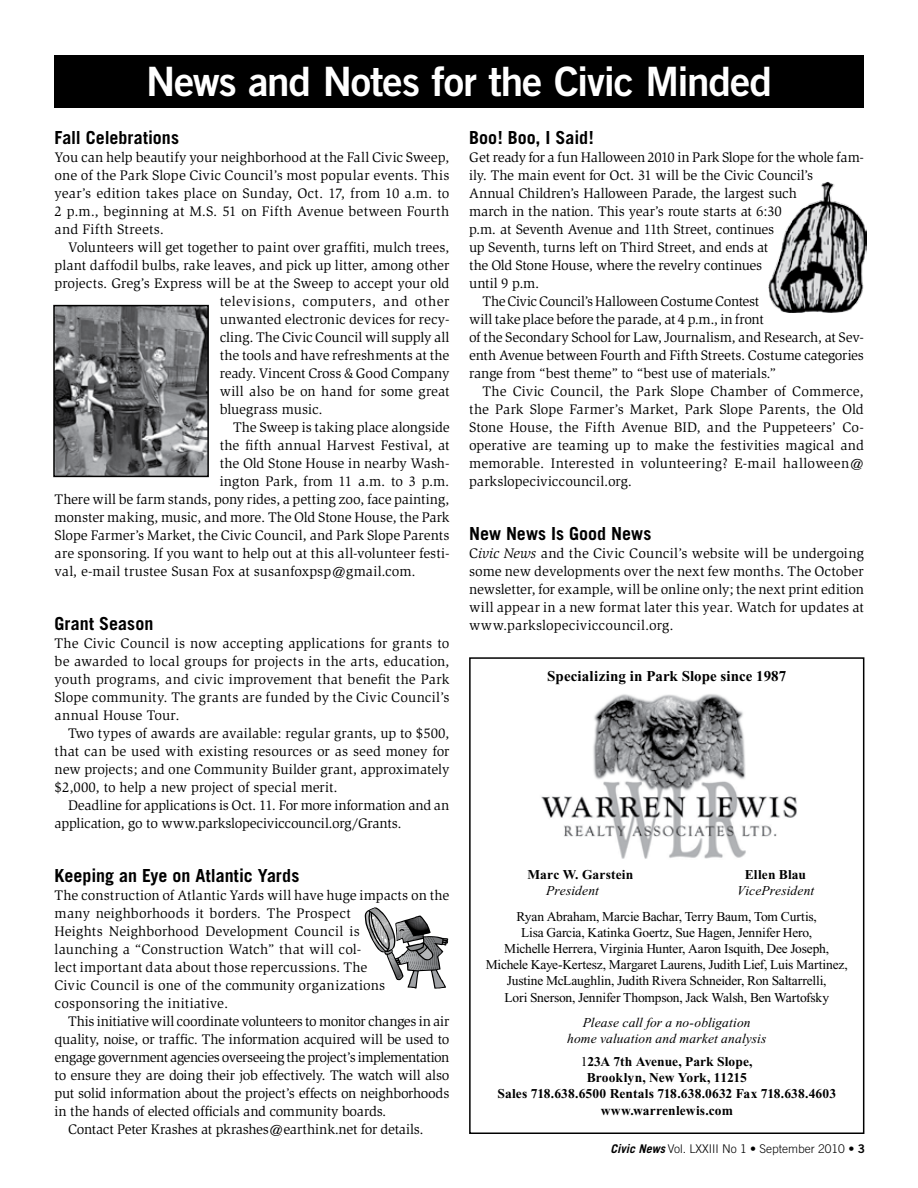
<style>
.page{position:relative;width:918px;height:1188px;background:#fff}
.page>*{position:absolute;margin:0;border:0;box-sizing:border-box;transform-origin:0 0}
.t1{font:40.5px "Trade Gothic Bold Two";letter-spacing:-.03em;color:#fff}
.t2{font:700 18px "Trade Gothic";color:#000}
.t3{font:700 15px "Times New Roman";letter-spacing:.005em;color:#000}
.t4{font:14.25px/18px "Slimbach";letter-spacing:-.005em;color:#000;text-align:justify}
.t5{font:14.25px "Slimbach";letter-spacing:-.025em;color:#000}
.t6{font:14.25px "Slimbach";letter-spacing:-.03em;color:#000}
.t7{font:14.25px "Slimbach";letter-spacing:.02em;color:#000}
.t8{font:14.25px "Slimbach";letter-spacing:.035em;color:#000}
.t9{font:13.5px/16.2px "Times New Roman";letter-spacing:-.015em;color:#000;text-align:center}
.t10{font:700 13.5px/16.2px "Times New Roman";letter-spacing:.005em;color:#000;text-align:center}
.t11{font:italic 13.5px/16.2px "Times New Roman";letter-spacing:.01em;color:#000;text-align:center}
.t12{font:300 12px "Trade Gothic";color:#000}
.s1{font-style:italic}
.s2{font-weight:400}
.s3{font-weight:700;font-style:italic}
.s4{font-family:"Trade Gothic Bold Two";font-weight:400}
</style>
<div class="page">
<div style="left:54px;top:56px;width:810px;height:52px;background:#000"></div>
<img style="left:56px;top:308px;width:150px;height:166px">
<div style="left:53px;top:305px;width:156px;height:172px;border:2px solid #000"></div>
<img style="left:768px;top:181px;width:99px;height:132px">
<div style="left:469px;top:657px;width:395px;height:477px;border:2px solid #000"></div>
<img style="left:541px;top:694px;width:256px;height:165px">
<svg style="left:365px;top:907px;width:83px;height:82px"></svg>
<h1 class="t1" style="left:146px;top:57px;width:627px">News and Notes for the Civic Minded</h1>
<p class="t2" style="left:55px;top:127px;width:126px">Fall Celebrations</p>
<p class="t4" style="left:55px;top:148px;width:396px">You can help beautify your neighborhood at the Fall Civic Sweep, one of the Park Slope Civic Council’s most popular events. This year’s edition takes place on Sunday, Oct. 17, from 10 a.m. to 2 p.m., beginning at M.S. 51 on Fifth Avenue between Fourth and Fifth Streets.</p>
<p class="t4" style="left:68px;top:238px;width:383px">Volunteers will get together to paint over graffiti, mulch trees,</p>
<p class="t4" style="left:55px;top:256px;width:396px">plant daffodil bulbs, rake leaves, and pick up litter, among other</p>
<p class="t4" style="left:55px;top:274px;width:396px">projects. Greg’s Express will be at the Sweep to accept your old</p>
<p class="t8" style="left:220px;top:293px;width:231px">televisions, computers, and other</p>
<p class="t4" style="left:220px;top:310px;width:231px">unwanted electronic devices for recy-</p>
<p class="t4" style="left:220px;top:328px;width:231px">cling. The Civic Council will supply all</p>
<p class="t4" style="left:220px;top:346px;width:231px">the tools and have refreshments at the</p>
<p class="t4" style="left:220px;top:364px;width:231px">ready. Vincent Cross &amp; Good Company</p>
<p class="t4" style="left:220px;top:382px;width:231px">will also be on hand for some great</p>
<p class="t4" style="left:220px;top:400px;width:105px">bluegrass music.</p>
<p class="t4" style="left:233px;top:418px;width:218px">The Sweep is taking place alongside</p>
<p class="t4" style="left:220px;top:436px;width:231px">the fifth annual Harvest Festival, at</p>
<p class="t4" style="left:220px;top:454px;width:231px">the Old Stone House in nearby Wash-</p>
<p class="t4" style="left:220px;top:472px;width:231px">ington Park, from 11 a.m. to 3 p.m.</p>
<p class="t4" style="left:55px;top:490px;width:396px">There will be farm stands, pony rides, a petting zoo, face painting,</p>
<p class="t4" style="left:55px;top:508px;width:396px">monster making, music, and more. The Old Stone House, the Park</p>
<p class="t4" style="left:55px;top:526px;width:396px">Slope Farmer’s Market, the Civic Council, and Park Slope Parents</p>
<p class="t4" style="left:55px;top:544px;width:396px">are sponsoring. If you want to help out at this all-volunteer festi-</p>
<p class="t4" style="left:55px;top:562px;width:363px">val, e-mail trustee Susan Fox at susanfoxpsp@gmail.com.</p>
<p class="t2" style="left:55px;top:613px;width:100px">Grant Season</p>
<p class="t4" style="left:55px;top:634px;width:396px">The Civic Council is now accepting applications for grants to be awarded to local groups for projects in the arts, education, youth programs, and civic improvement that benefit the Park Slope community. The grants are funded by the Civic Council’s annual House Tour.</p>
<p class="t4" style="left:55px;top:724px;width:396px;text-indent:13px">Two types of awards are available: regular grants, up to $500, that can be used with existing resources or as seed money for new projects; and one Community Builder grant, approximately $2,000, to help a new project of special merit.</p>
<p class="t4" style="left:55px;top:796px;width:396px;text-indent:13px">Deadline for applications is Oct. 11. For more information and an application, go to www.parkslopeciviccouncil.org/Grants.</p>
<p class="t2" style="left:55px;top:865px;width:246px">Keeping an Eye on Atlantic Yards</p>
<p class="t4" style="left:55px;top:886px;width:396px;text-align:left">The construction of Atlantic Yards will have huge impacts on the many neighborhoods it borders. The Prospect<br>Heights Neighborhood Development Council is<br>launching a “Construction Watch” that will col-<br>lect important data about those repercussions. The<br>Civic Council is one of the community organizations cosponsoring the initiative.</p>
<p class="t4" style="left:68px;top:1012px;width:383px">This initiative will coordinate volunteers to monitor changes in air</p>
<p class="t4" style="left:55px;top:1030px;width:396px">quality, noise, or traffic. The information acquired will be used to</p>
<p class="t6" style="left:55px;top:1049px;width:396px">engage government agencies overseeing the project’s implementation</p>
<p class="t4" style="left:55px;top:1066px;width:396px">to ensure they are doing their job effectively. The watch will also</p>
<p class="t5" style="left:55px;top:1085px;width:396px">put solid information about the project’s effects on neighborhoods</p>
<p class="t4" style="left:55px;top:1102px;width:333px">in the hands of elected officials and community boards.</p>
<p class="t4" style="left:68px;top:1120px;width:357px">Contact Peter Krashes at pkrashes@earthink.net for details.</p>
<p class="t2" style="left:469px;top:127px;width:126px">Boo! Boo, I Said!</p>
<p class="t5" style="left:469px;top:149px;width:396px">Get ready for a fun Halloween 2010 in Park Slope for the whole fam-</p>
<p class="t4" style="left:469px;top:166px;width:346px">ily. The main event for Oct. 31 will be the Civic Council’s</p>
<p class="t4" style="left:469px;top:184px;width:329px">Annual Children’s Halloween Parade, the largest such</p>
<p class="t4" style="left:469px;top:202px;width:314px">march in the nation. This year’s route starts at 6:30</p>
<p class="t4" style="left:469px;top:220px;width:307px">p.m. at Seventh Avenue and 11th Street, continues</p>
<p class="t4" style="left:469px;top:238px;width:301px">up Seventh, turns left on Third Street, and ends at</p>
<p class="t5" style="left:469px;top:257px;width:295px">the Old Stone House, where the revelry continues</p>
<p class="t4" style="left:469px;top:274px;width:72px">until 9 p.m.</p>
<p class="t5" style="left:483px;top:293px;width:278px">The Civic Council’s Halloween Costume Contest</p>
<p class="t5" style="left:469px;top:311px;width:296px">will take place before the parade, at 4 p.m., in front</p>
<p class="t4" style="left:469px;top:328px;width:396px">of the Secondary School for Law, Journalism, and Research, at Sev-</p>
<p class="t4" style="left:469px;top:346px;width:396px">enth Avenue between Fourth and Fifth Streets. Costume categories</p>
<p class="t4" style="left:469px;top:364px;width:308px">range from “best theme” to “best use of materials.”</p>
<p class="t4" style="left:483px;top:382px;width:383px">The Civic Council, the Park Slope Chamber of Commerce,</p>
<p class="t4" style="left:469px;top:400px;width:396px">the Park Slope Farmer’s Market, Park Slope Parents, the Old</p>
<p class="t4" style="left:469px;top:418px;width:396px">Stone House, the Fifth Avenue BID, and the Puppeteers’ Co-</p>
<p class="t4" style="left:469px;top:436px;width:396px">operative are teaming up to make the festivities magical and</p>
<p class="t7" style="left:469px;top:455px;width:396px">memorable. Interested in volunteering? E-mail halloween@</p>
<p class="t4" style="left:469px;top:472px;width:164px">parkslopeciviccouncil.org.</p>
<p class="t2" style="left:469px;top:523px;width:184px">New News Is Good News</p>
<p class="t4" style="left:469px;top:544px;width:396px">C<span class="s1">ivic News</span> and the Civic Council’s website will be undergoing some new developments over the next few months. The October newsletter, for example, will be online only; the next print edition will appear in a new format later this year. Watch for updates at www.parkslopeciviccouncil.org.</p>
<p class="t3" style="left:547px;top:668px;width:241px">Specializing in Park Slope since 1987</p>
<p class="t10" style="left:527px;top:867px;width:108px">Marc W. Garstein</p>
<p class="t10" style="left:745px;top:867px;width:63px">Ellen Blau</p>
<p class="t11" style="left:546px;top:883px;width:54px">President</p>
<p class="t11" style="left:737px;top:883px;width:79px">VicePresident</p>
<p class="t9" style="left:486px;top:908px;width:364px">Ryan Abraham, Marcie Bachar, Terry Baum, Tom Curtis,<br>Lisa Garcia, Katinka Goertz, Sue Hagen, Jennifer Hero,<br>Michelle Herrera, Virginia Hunter, Aaron Isquith, Dee Joseph, Michele Kaye-Kertesz, Margaret Laurens, Judith Lief, Luis Martinez, Justine McLaughlin, Judith Rivera Schneider, Ron Saltarrelli,<br>Lori Snerson, Jennifer Thompson, Jack Walsh, Ben Wartofsky</p>
<p class="t11" style="left:567px;top:1014px;width:201px">Please call for a no-obligation home valuation and market analysis</p>
<p class="t10" style="left:497px;top:1053px;width:340px"><span class="s2">1</span>23A 7th Avenue, Park Slope,<br>Brooklyn, New York, 11215<br>Sales 718.638.6500 Rentals 718.638.0632 Fax 718.638.4603 www.warrenlewis.com</p>
<p class="t12" style="left:610px;top:1142px;width:256px"><span class="s3">Civic News</span> Vol. LXXIII No 1 • September 2010 <span class="s4">• 3</span></p>
</div>
